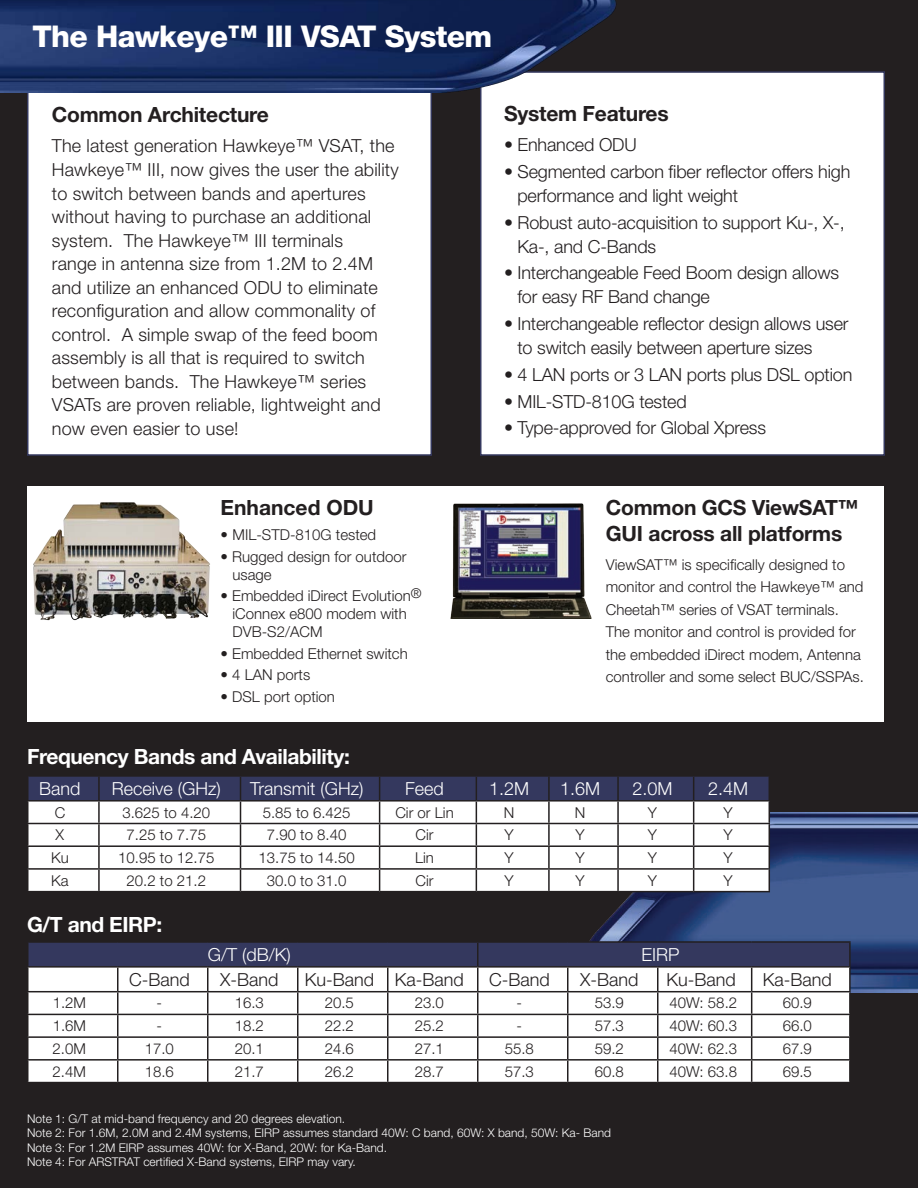
<style>
.page{position:relative;width:918px;height:1188px;background:#231f20}
.page>*{position:absolute;margin:0;border:0;box-sizing:border-box;transform-origin:0 0}
.t1{font:800 30px "Helvetica Neue LT Std";letter-spacing:-.02em;color:#fff}
.t2{font:700 21px/25.2px "Helvetica Neue LT Std";letter-spacing:-.01em;color:#231f20}
.t3{font:700 21px "Helvetica Neue LT Std";letter-spacing:-.02em;color:#fff}
.t4{font:300 18px/23.5px "Helvetica Neue LT Std";letter-spacing:.01em;color:#231f20}
.t5{font:300 18px/24px "Helvetica Neue LT Std";letter-spacing:-.01em;color:#231f20}
.t6{font:300 18px "Helvetica Neue LT Std";color:#fff}
.t7{font:300 15px/22.5px "Helvetica Neue LT Std";color:#231f20}
.t8{font:300 12px/14.4px "Helvetica Neue LT Std";color:#fff}
</style>
<div class="page">
<img style="left:589px;top:812px;width:329px;height:180px">
<div style="left:28px;top:487px;width:856px;height:235px;background:#fff"></div>
<svg style="left:27px;top:776px;width:743px;height:115px;background:#c5c6cd"></svg>
<hr style="left:549px;top:891px;width:69px;height:1px;background:#231f20">
<hr style="left:618px;top:891px;width:76px;height:1px;background:#231f20">
<hr style="left:694px;top:891px;width:76px;height:1px;background:#231f20">
<hr style="left:568px;top:941px;width:90px;height:2px;background:#231f20">
<hr style="left:658px;top:941px;width:94px;height:2px;background:#231f20">
<hr style="left:752px;top:941px;width:99px;height:2px;background:#231f20">
<hr style="left:849px;top:943px;width:2px;height:23px;background:#231f20">
<hr style="left:752px;top:966px;width:99px;height:2px;background:#231f20">
<hr style="left:849px;top:968px;width:2px;height:23px;background:#231f20">
<hr style="left:752px;top:991px;width:99px;height:1px;background:#231f20">
<svg style="left:27px;top:942px;width:823px;height:140px;background:#cccdd3"></svg>
<hr style="left:849px;top:1061px;width:2px;height:21px;background:#231f20">
<div style="left:480px;top:71px;width:405px;height:385px;background:#fff;border:2px solid #34385e"></div>
<div style="left:27px;top:71px;width:405px;height:385px;background:#fff;border:2px solid #34385e"></div>
<img style="left:0;top:0;width:620px;height:93px">
<img style="left:450px;top:503px;width:142px;height:116px">
<img style="left:33px;top:502px;width:177px;height:119px">
<p class="t1" style="left:32px;top:19px;width:462px">The Hawkeye™ III VSAT System</p>
<p class="t2" style="left:52px;top:102px;width:219px">Common Architecture</p>
<p class="t4" style="left:52px;top:134px;width:348px">The latest generation Hawkeye™ VSAT, the Hawkeye™ III, now gives the user the ability to switch between bands and apertures without having to purchase an additional system. The Hawkeye™ III terminals<br>range in antenna size from 1.2M to 2.4M and utilize an enhanced ODU to eliminate reconfiguration and allow commonality of control. A simple swap of the feed boom assembly is all that is required to switch between bands. The Hawkeye™ series VSATs are proven reliable, lightweight and now even easier to use!</p>
<p class="t2" style="left:504px;top:100px;width:166px">System Features</p>
<p class="t5" style="left:504px;top:133px;width:134px">• Enhanced ODU</p>
<p class="t5" style="left:518px;top:159px;width:334px;text-indent:-14px">• Segmented carbon fiber reflector offers high performance and light weight</p>
<p class="t5" style="left:518px;top:210px;width:329px;text-indent:-14px">• Robust auto-acquisition to support Ku-, X-,<br>Ka-, and C-Bands</p>
<p class="t5" style="left:518px;top:261px;width:323px;text-indent:-14px">• Interchangeable Feed Boom design allows for easy RF Band change</p>
<p class="t5" style="left:518px;top:311px;width:333px;text-indent:-14px">• Interchangeable reflector design allows user to switch easily between aperture sizes</p>
<p class="t5" style="left:504px;top:362px;width:350px">• 4 LAN ports or 3 LAN ports plus DSL option</p>
<p class="t5" style="left:504px;top:389px;width:184px">• MIL-STD-810G tested</p>
<p class="t5" style="left:504px;top:415px;width:263px">• Type-approved for Global Xpress</p>
<p class="t2" style="left:221px;top:495px;width:155px">Enhanced ODU</p>
<p class="t7" style="left:221px;top:523px;width:157px">• MIL-STD-810G tested</p>
<p class="t7" style="left:233px;top:547px;width:175px;line-height:18px;text-indent:-12px">• Rugged design for outdoor usage</p>
<p class="t7" style="left:233px;top:587px;width:191px;line-height:18px;text-indent:-12px">• Embedded iDirect Evolution<sup>® </sup>iConnex e800 modem with<br>DVB-S2/ACM</p>
<p class="t7" style="left:221px;top:642px;width:189px">• Embedded Ethernet switch</p>
<p class="t7" style="left:221px;top:663px;width:91px">• 4 LAN ports</p>
<p class="t7" style="left:221px;top:685px;width:116px">• DSL port option</p>
<p class="t3" style="left:27px;top:743px;width:324px">Frequency Bands and Availability:</p>
<p class="t2" style="left:606px;top:495px;width:254px">Common GCS ViewSAT™<br>GUI across all platforms</p>
<p class="t7" style="left:606px;top:553px;width:260px">ViewSAT™ is specifically designed to monitor and control the Hawkeye™ and Cheetah™ series of VSAT terminals.<br>The monitor and control is provided for the embedded iDirect modem, Antenna controller and some select BUC/SSPAs.</p>
<p class="t6" style="left:39px;top:777px;width:43px">Band</p>
<p class="t6" style="left:112px;top:777px;width:111px">Receive (GHz)</p>
<p class="t6" style="left:250px;top:777px;width:115px">Transmit (GHz)</p>
<p class="t6" style="left:405px;top:777px;width:40px">Feed</p>
<p class="t6" style="left:489px;top:777px;width:42px">1.2M</p>
<p class="t6" style="left:560px;top:777px;width:42px">1.6M</p>
<p class="t6" style="left:632px;top:777px;width:42px">2.0M</p>
<p class="t6" style="left:708px;top:777px;width:42px">2.4M</p>
<p class="t7" style="left:55px;top:801px;width:12px">C</p>
<p class="t7" style="left:122px;top:801px;width:89px">3.625 to 4.20</p>
<p class="t7" style="left:263px;top:801px;width:89px">5.85 to 6.425</p>
<p class="t7" style="left:395px;top:801px;width:60px">Cir or Lin</p>
<p class="t7" style="left:504px;top:801px;width:12px">N</p>
<p class="t7" style="left:575px;top:801px;width:12px">N</p>
<p class="t7" style="left:648px;top:801px;width:11px">Y</p>
<p class="t7" style="left:723px;top:801px;width:11px">Y</p>
<p class="t7" style="left:56px;top:823px;width:10px">X</p>
<p class="t7" style="left:127px;top:823px;width:81px">7.25 to 7.75</p>
<p class="t7" style="left:267px;top:823px;width:81px">7.90 to 8.40</p>
<p class="t7" style="left:416px;top:823px;width:20px">Cir</p>
<p class="t7" style="left:505px;top:823px;width:11px">Y</p>
<p class="t7" style="left:576px;top:823px;width:11px">Y</p>
<p class="t7" style="left:648px;top:823px;width:11px">Y</p>
<p class="t7" style="left:723px;top:823px;width:11px">Y</p>
<p class="t7" style="left:51px;top:846px;width:19px">Ku</p>
<p class="t7" style="left:118px;top:846px;width:98px">10.95 to 12.75</p>
<p class="t7" style="left:259px;top:846px;width:98px">13.75 to 14.50</p>
<p class="t7" style="left:415px;top:846px;width:20px">Lin</p>
<p class="t7" style="left:505px;top:846px;width:11px">Y</p>
<p class="t7" style="left:576px;top:846px;width:11px">Y</p>
<p class="t7" style="left:648px;top:846px;width:11px">Y</p>
<p class="t7" style="left:723px;top:846px;width:11px">Y</p>
<p class="t7" style="left:51px;top:869px;width:19px">Ka</p>
<p class="t7" style="left:127px;top:869px;width:81px">20.2 to 21.2</p>
<p class="t7" style="left:267px;top:869px;width:81px">30.0 to 31.0</p>
<p class="t7" style="left:416px;top:869px;width:20px">Cir</p>
<p class="t7" style="left:505px;top:869px;width:11px">Y</p>
<p class="t7" style="left:576px;top:869px;width:11px">Y</p>
<p class="t7" style="left:648px;top:869px;width:11px">Y</p>
<p class="t7" style="left:723px;top:869px;width:11px">Y</p>
<p class="t3" style="left:27px;top:912px;width:137px">G/T and EIRP:</p>
<p class="t6" style="left:208px;top:943px;width:85px">G/T (dB/K)</p>
<p class="t6" style="left:641px;top:943px;width:40px">EIRP</p>
<p class="t4" style="left:129px;top:967px;width:62px">C-Band</p>
<p class="t4" style="left:220px;top:967px;width:60px">X-Band</p>
<p class="t4" style="left:305px;top:967px;width:71px">Ku-Band</p>
<p class="t4" style="left:395px;top:967px;width:71px">Ka-Band</p>
<p class="t4" style="left:489px;top:967px;width:62px">C-Band</p>
<p class="t4" style="left:580px;top:967px;width:60px">X-Band</p>
<p class="t4" style="left:667px;top:967px;width:71px">Ku-Band</p>
<p class="t4" style="left:763px;top:967px;width:71px">Ka-Band</p>
<p class="t7" style="left:53px;top:992px;width:35px">1.2M</p>
<p class="t7" style="left:157px;top:992px;width:7px">-</p>
<p class="t7" style="left:235px;top:992px;width:31px">16.3</p>
<p class="t7" style="left:325px;top:992px;width:31px">20.5</p>
<p class="t7" style="left:415px;top:992px;width:31px">23.0</p>
<p class="t7" style="left:517px;top:992px;width:7px">-</p>
<p class="t7" style="left:595px;top:992px;width:31px">53.9</p>
<p class="t7" style="left:670px;top:992px;width:69px">40W: 58.2</p>
<p class="t7" style="left:783px;top:992px;width:31px">60.9</p>
<p class="t7" style="left:53px;top:1014px;width:35px">1.6M</p>
<p class="t7" style="left:157px;top:1014px;width:7px">-</p>
<p class="t7" style="left:235px;top:1014px;width:31px">18.2</p>
<p class="t7" style="left:325px;top:1014px;width:31px">22.2</p>
<p class="t7" style="left:415px;top:1014px;width:31px">25.2</p>
<p class="t7" style="left:517px;top:1014px;width:7px">-</p>
<p class="t7" style="left:595px;top:1014px;width:31px">57.3</p>
<p class="t7" style="left:670px;top:1014px;width:69px">40W: 60.3</p>
<p class="t7" style="left:783px;top:1014px;width:31px">66.0</p>
<p class="t7" style="left:53px;top:1037px;width:35px">2.0M</p>
<p class="t7" style="left:145px;top:1037px;width:31px">17.0</p>
<p class="t7" style="left:235px;top:1037px;width:31px">20.1</p>
<p class="t7" style="left:325px;top:1037px;width:31px">24.6</p>
<p class="t7" style="left:415px;top:1037px;width:31px">27.1</p>
<p class="t7" style="left:505px;top:1037px;width:31px">55.8</p>
<p class="t7" style="left:595px;top:1037px;width:31px">59.2</p>
<p class="t7" style="left:670px;top:1037px;width:69px">40W: 62.3</p>
<p class="t7" style="left:783px;top:1037px;width:31px">67.9</p>
<p class="t7" style="left:53px;top:1060px;width:35px">2.4M</p>
<p class="t7" style="left:145px;top:1060px;width:31px">18.6</p>
<p class="t7" style="left:235px;top:1060px;width:31px">21.7</p>
<p class="t7" style="left:325px;top:1060px;width:31px">26.2</p>
<p class="t7" style="left:415px;top:1060px;width:31px">28.7</p>
<p class="t7" style="left:505px;top:1060px;width:31px">57.3</p>
<p class="t7" style="left:595px;top:1060px;width:31px">60.8</p>
<p class="t7" style="left:670px;top:1060px;width:69px">40W: 63.8</p>
<p class="t7" style="left:783px;top:1060px;width:31px">69.5</p>
<p class="t8" style="left:27px;top:1111px;width:320px">Note 1: G/T at mid-band frequency and 20 degrees elevation.</p>
<p class="t8" style="left:27px;top:1126px;width:586px">Note 2: For 1.6M, 2.0M and 2.4M systems, EIRP assumes standard 40W: C band, 60W: X band, 50W: Ka- Band</p>
<p class="t8" style="left:27px;top:1140px;width:362px">Note 3: For 1.2M EIRP assumes 40W: for X-Band, 20W: for Ka-Band.<br>Note 4: For ARSTRAT certified X-Band systems, EIRP may vary.</p>
</div>
